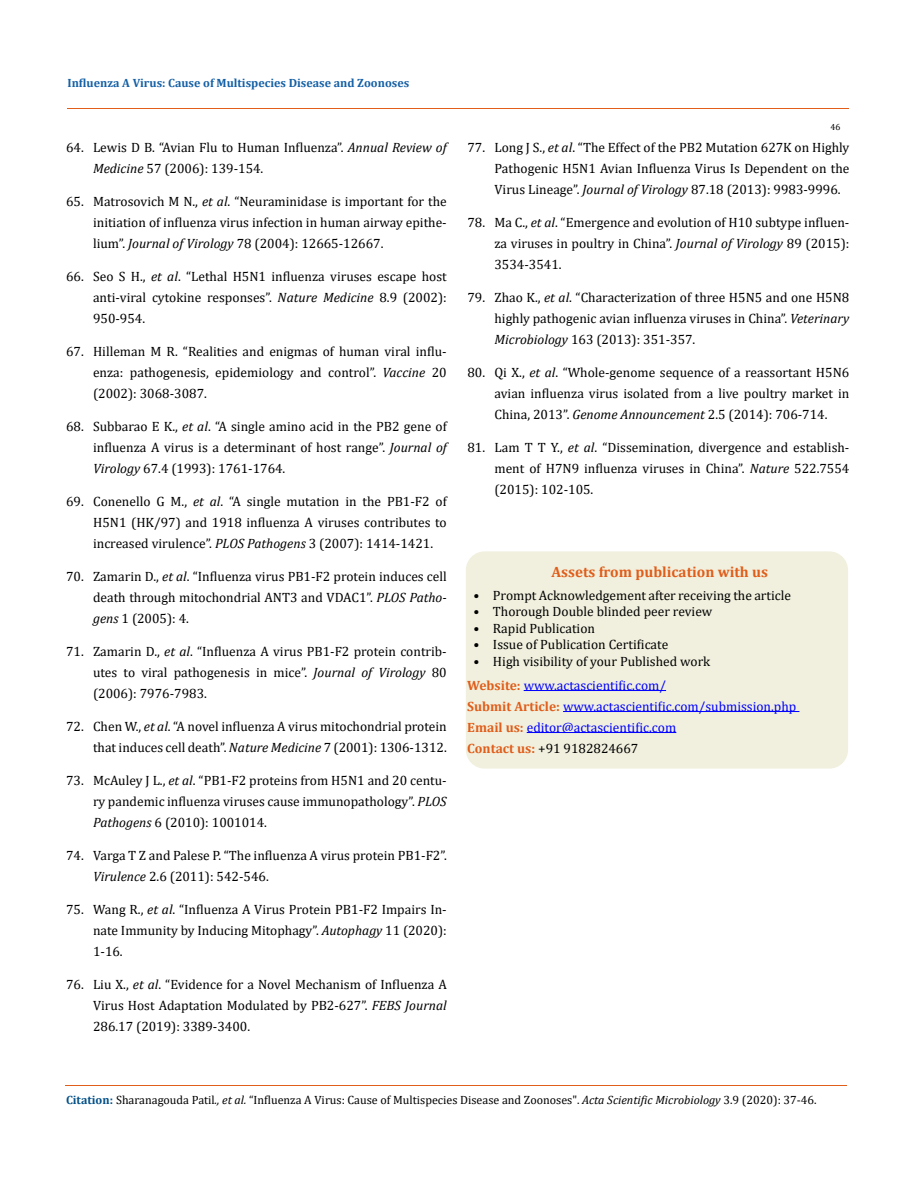
<style>
.page{position:relative;width:917px;height:1188px;background:#fff}
.page>*{position:absolute;margin:0;border:0;box-sizing:border-box;transform-origin:0 0}
.t1{font:700 15px "Cambria";color:#e05d1a}
.t2{font:13.5px/21px "Cambria";color:#000;text-align:justify}
.t3{font:13.5px/21px "Cambria";color:#00f}
.t4{font:12px "Cambria";color:#000}
.t5{font:700 12px "Cambria";color:#1560a6}
.t6{font:9px "Cambria";color:#000}
.s1{font-style:italic}
.s2{font-weight:700;color:#e05d1a}
.s3{color:#000}
.s4{font-weight:700;color:#035089}
</style>
<div class="page">
<hr style="left:67px;top:109px;width:782px;height:1px;background:#e05d1a">
<hr style="left:65px;top:1085px;width:781px;height:1px;background:#e05d1a">
<div style="left:466px;top:552px;width:381px;height:216px;background:#f1f0de;border-radius:18px"></div>
<div style="left:466px;top:551px;width:382px;height:218px;border:2px solid #f1f0de;border-radius:18px"></div>
<hr style="left:523px;top:690px;width:143px;height:1px;background:#00f">
<hr style="left:563px;top:711px;width:236px;height:1px;background:#00f">
<hr style="left:526px;top:732px;width:150px;height:1px;background:#00f">
<p class="t5" style="left:68px;top:75px;width:343px">Influenza A Virus: Cause of Multispecies Disease and Zoonoses</p>
<p class="t2" style="left:93px;top:136px;width:355px;text-indent:-27px">64. Lewis D B. “Avian Flu to Human Influenza”. <span class="s1">Annual Review of<br>Medicine</span> 57 (2006): 139-154.</p>
<p class="t2" style="left:93px;top:190px;width:355px;text-indent:-27px">65. Matrosovich M N., <span class="s1">et al</span>. “Neuraminidase is important for the initiation of influenza virus infection in human airway epithe&shy;lium”. <span class="s1">Journal of Virology</span> 78 (2004): 12665-12667.</p>
<p class="t2" style="left:93px;top:265px;width:355px;text-indent:-27px">66. Seo S H., <span class="s1">et al</span>. “Lethal H5N1 influenza viruses escape host anti-viral cytokine responses”. <span class="s1">Nature Medicine</span> 8.9 (2002):<br>950-954.</p>
<p class="t2" style="left:93px;top:340px;width:355px;text-indent:-27px">67. Hilleman M R. “Realities and enigmas of human viral influ&shy;enza: pathogenesis, epidemiology and control”. <span class="s1">Vaccine</span> 20 (2002): 3068-3087.</p>
<p class="t2" style="left:93px;top:415px;width:355px;text-indent:-27px">68. Subbarao E K., <span class="s1">et al</span>. “A single amino acid in the PB2 gene of influenza A virus is a determinant of host range”. <span class="s1">Journal of Virology</span> 67.4 (1993): 1761-1764.</p>
<p class="t2" style="left:93px;top:490px;width:355px;text-indent:-27px">69. Conenello G M., <span class="s1">et al</span>. “A single mutation in the PB1-F2 of H5N1 (HK/97) and 1918 influenza A viruses contributes to increased virulence”. <span class="s1">PLOS Pathogens</span> 3 (2007): 1414-1421.</p>
<p class="t2" style="left:93px;top:565px;width:355px;text-indent:-27px">70. Zamarin D., <span class="s1">et al</span>. “Influenza virus PB1-F2 protein induces cell death through mitochondrial ANT3 and VDAC1”. <span class="s1">PLOS Patho&shy;gens</span> 1 (2005): 4.</p>
<p class="t2" style="left:93px;top:640px;width:355px;text-indent:-27px">71. Zamarin D., <span class="s1">et al</span>. “Influenza A virus PB1-F2 protein contrib&shy;utes to viral pathogenesis in mice”. <span class="s1">Journal of Virology</span> 80 (2006): 7976-7983.</p>
<p class="t2" style="left:66px;top:715px;width:382px;text-align:right">72. Chen W., <span class="s1">et al</span>. “A novel influenza A virus mitochondrial protein that induces cell death”. <span class="s1">Nature Medicine</span> 7 (2001): 1306-1312.</p>
<p class="t2" style="left:93px;top:769px;width:355px;text-indent:-27px">73. McAuley J L., <span class="s1">et al</span>. “PB1-F2 proteins from H5N1 and 20 centu&shy;ry pandemic influenza viruses cause immunopathology”. <span class="s1">PLOS Pathogens</span> 6 (2010): 1001014.</p>
<p class="t2" style="left:93px;top:844px;width:355px;text-indent:-27px">74. Varga T Z and Palese P. “The influenza A virus protein PB1-F2”.<br><span class="s1">Virulence</span> 2.6 (2011): 542-546.</p>
<p class="t2" style="left:93px;top:898px;width:355px;text-indent:-27px">75. Wang R., <span class="s1">et al</span>. “Influenza A Virus Protein PB1-F2 Impairs In&shy;nate Immunity by Inducing Mitophagy”. <span class="s1">Autophagy</span> 11 (2020):<br>1-16.</p>
<p class="t2" style="left:93px;top:973px;width:355px;text-indent:-27px">76. Liu X., <span class="s1">et al</span>. “Evidence for a Novel Mechanism of Influenza A Virus Host Adaptation Modulated by PB2-627”. <span class="s1">FEBS Journal </span>286.17 (2019): 3389-3400.</p>
<p class="t6" style="left:830px;top:122px;width:11px">46</p>
<p class="t2" style="left:494px;top:136px;width:356px;text-indent:-27px">77. Long J S., <span class="s1">et al</span>. “The Effect of the PB2 Mutation 627K on Highly Pathogenic H5N1 Avian Influenza Virus Is Dependent on the Virus Lineage”. <span class="s1">Journal of Virology</span> 87.18 (2013): 9983-9996.</p>
<p class="t2" style="left:494px;top:211px;width:356px;text-indent:-27px">78. Ma C., <span class="s1">et al</span>. “Emergence and evolution of H10 subtype influen&shy;za viruses in poultry in China”. <span class="s1">Journal of Virology</span> 89 (2015):<br>3534-3541.</p>
<p class="t2" style="left:494px;top:286px;width:356px;text-indent:-27px">79. Zhao K., <span class="s1">et al</span>. “Characterization of three H5N5 and one H5N8 highly pathogenic avian influenza viruses in China”. <span class="s1">Veterinary Microbiology</span> 163 (2013): 351-357.</p>
<p class="t2" style="left:494px;top:361px;width:356px;text-indent:-27px">80. Qi X., <span class="s1">et al</span>. “Whole-genome sequence of a reassortant H5N6 avian influenza virus isolated from a live poultry market in China, 2013”. <span class="s1">Genome Announcement</span> 2.5 (2014): 706-714.</p>
<p class="t2" style="left:494px;top:436px;width:356px;text-indent:-27px">81. Lam T T Y., <span class="s1">et al</span>. “Dissemination, divergence and establish&shy;ment of H7N9 influenza viruses in China”. <span class="s1">Nature</span> 522.7554 (2015): 102-105.</p>
<p class="t1" style="left:551px;top:562px;width:218px">Assets from publication with us</p>
<p class="t2" style="left:473px;top:585px;width:319px">• Prompt Acknowledgement after receiving the article</p>
<p class="t2" style="left:473px;top:601px;width:240px">• Thorough Double blinded peer review</p>
<p class="t2" style="left:473px;top:618px;width:123px">• Rapid Publication</p>
<p class="t2" style="left:473px;top:634px;width:196px">• Issue of Publication Certificate</p>
<p class="t2" style="left:473px;top:651px;width:238px">• High visibility of your Published work</p>
<p class="t3" style="left:467px;top:675px;width:330px"><span class="s2">Website:</span> www.actascientific.com/<br><span class="s2">Submit Article:</span> www.actascientific.com/submission.php <span class="s2">Email us:</span> editor@actascientific.com<br><span class="s2">Contact us:</span> <span class="s3">+91 9182824667</span></p>
<p class="t4" style="left:66px;top:1093px;width:752px"><span class="s4">Citation:</span> Sharanagouda Patil<span class="s1">., et al.</span> “Influenza A Virus: Cause of Multispecies Disease and Zoonoses". <span class="s1">Acta Scientific Microbiology</span> 3.9 (2020): 37-46.</p>
</div>
